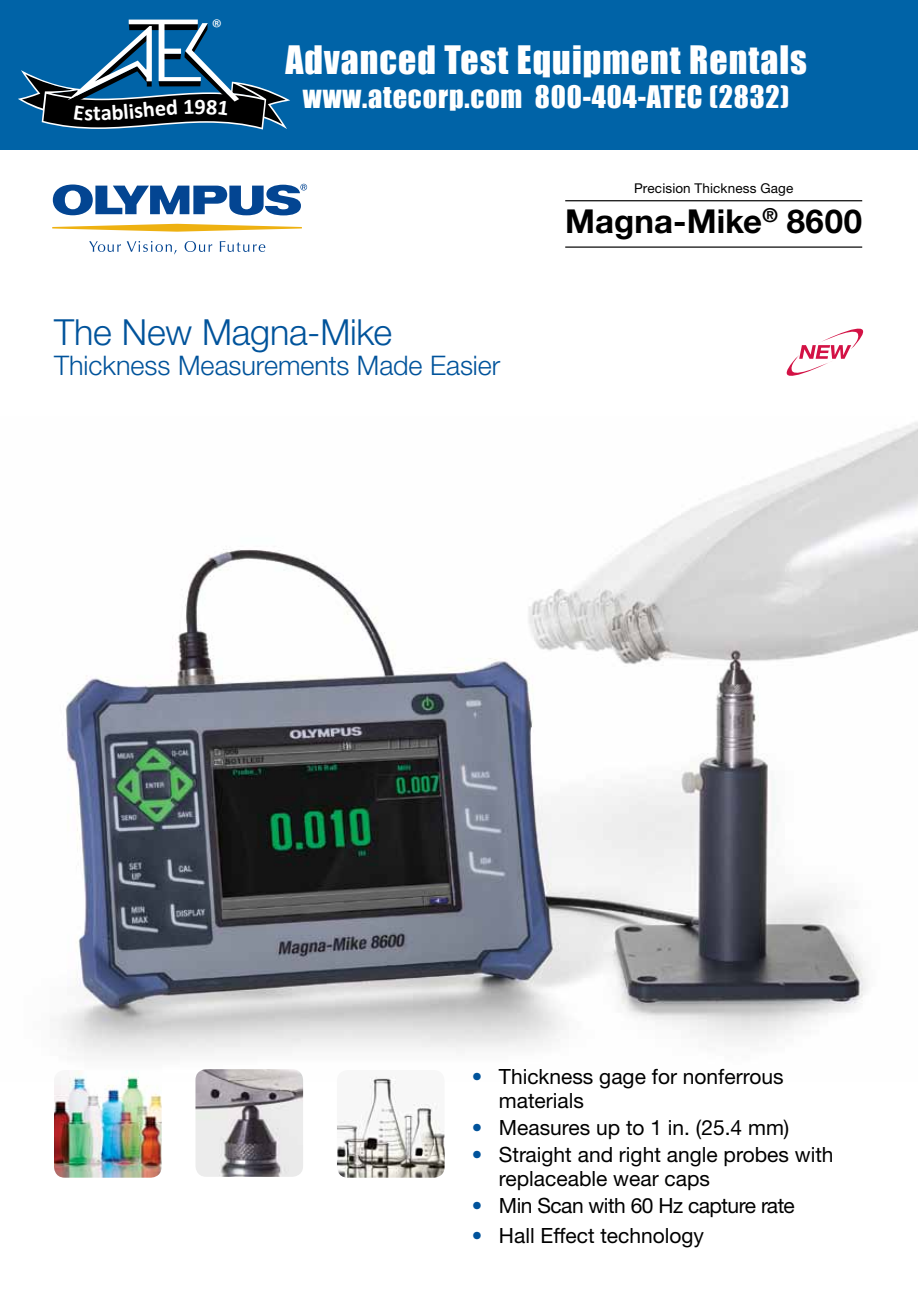
<style>
.page{position:relative;width:918px;height:1296px;background:#fff}
.page>*{position:absolute;margin:0;border:0;box-sizing:border-box;transform-origin:0 0}
.t1{font:36px "Impact";letter-spacing:.03em;color:#fff}
.t2{font:300 36px "Helvetica Neue LTW1 G";letter-spacing:-.005em;color:#00539b}
.t3{font:700 33px "Helvetica Neue LTW1 G";letter-spacing:.005em;color:#000}
.t4{font:28.5px "Impact";letter-spacing:.03em;color:#fff}
.t5{font:300 27px "Helvetica Neue LTW1 G";color:#00539b}
.t6{font:700 22.2px "Calibri";color:#fff}
.t7{font:21.3px "Calibri";color:#fff}
.t8{font:21px/24px "Helvetica Neue LTW1 G";color:#000}
.t9{font:21px "Helvetica Neue LTW1 G";letter-spacing:-.025em;color:#000}
.t10{font:13.5px "Helvetica Neue LTW1 G";letter-spacing:.01em;color:#000}
.s1{color:#00539b}
</style>
<div class="page">
<img style="left:60px;top:422px;width:858px;height:634px">
<hr style="left:565px;top:200px;width:297px;height:1px;background:#000">
<hr style="left:565px;top:247px;width:297px;height:1px;background:#000">
<svg style="left:52px;top:224px;width:250px;height:8px"></svg>
<svg style="left:89px;top:241px;width:32px;height:11px"></svg>
<svg style="left:127px;top:241px;width:50px;height:13px"></svg>
<svg style="left:185px;top:241px;width:27px;height:11px"></svg>
<svg style="left:220px;top:241px;width:45px;height:11px"></svg>
<svg style="left:53px;top:184px;width:254px;height:31px"></svg>
<img style="left:337px;top:1076px;width:108px;height:102px">
<img style="left:195px;top:1069px;width:108px;height:108px">
<img style="left:54px;top:1070px;width:108px;height:108px">
<svg style="left:787px;top:329px;width:76px;height:47px"></svg>
<div style="left:0;top:0;width:918px;height:150px;background:#0063a7"></div>
<svg style="left:18px;top:20px;width:272px;height:110px"></svg>
<p class="t7" style="left:211px;top:14px;width:12px">®</p>
<p class="t6" style="left:93px;top:99px;width:9px">t</p>
<p class="t6" style="left:122px;top:98px;width:44px;rotate:-5deg">lishe</p>
<p class="t6" style="left:195px;top:92px;width:13px">9</p>
<h1 class="t1" style="left:285px;top:32px;width:523px">Advanced Test Equipment Rentals</h1>
<h3 class="t4" style="left:303px;top:75px;width:488px">www.atecorp.com 800-404-ATEC (2832)</h3>
<p class="t10" style="left:634px;top:180px;width:161px">Precision Thickness Gage</p>
<h2 class="t3" style="left:565px;top:201px;width:299px">Magna-Mike<sup>®</sup> 8600</h2>
<h1 class="t2" style="left:54px;top:311px;width:340px">The New Magna-Mike</h1>
<p class="t5" style="left:54px;top:349px;width:448px">Thickness Measurements Made Easier</p>
<p class="t8" style="left:499px;top:1065px;width:286px;text-indent:-27px"><span class="s1">•</span> Thickness gage for nonferrous materials</p>
<p class="t8" style="left:472px;top:1116px;width:319px"><span class="s1">•</span> Measures up to 1 in. (25.4 mm)</p>
<p class="t8" style="left:499px;top:1143px;width:336px;text-indent:-27px"><span class="s1">•</span> Straight and right angle probes with replaceable wear caps</p>
<p class="t9" style="left:472px;top:1193px;width:324px"><span class="s1">•</span> Min Scan with 60 Hz capture rate</p>
<p class="t8" style="left:472px;top:1224px;width:234px"><span class="s1">•</span> Hall Effect technology</p>
</div>
